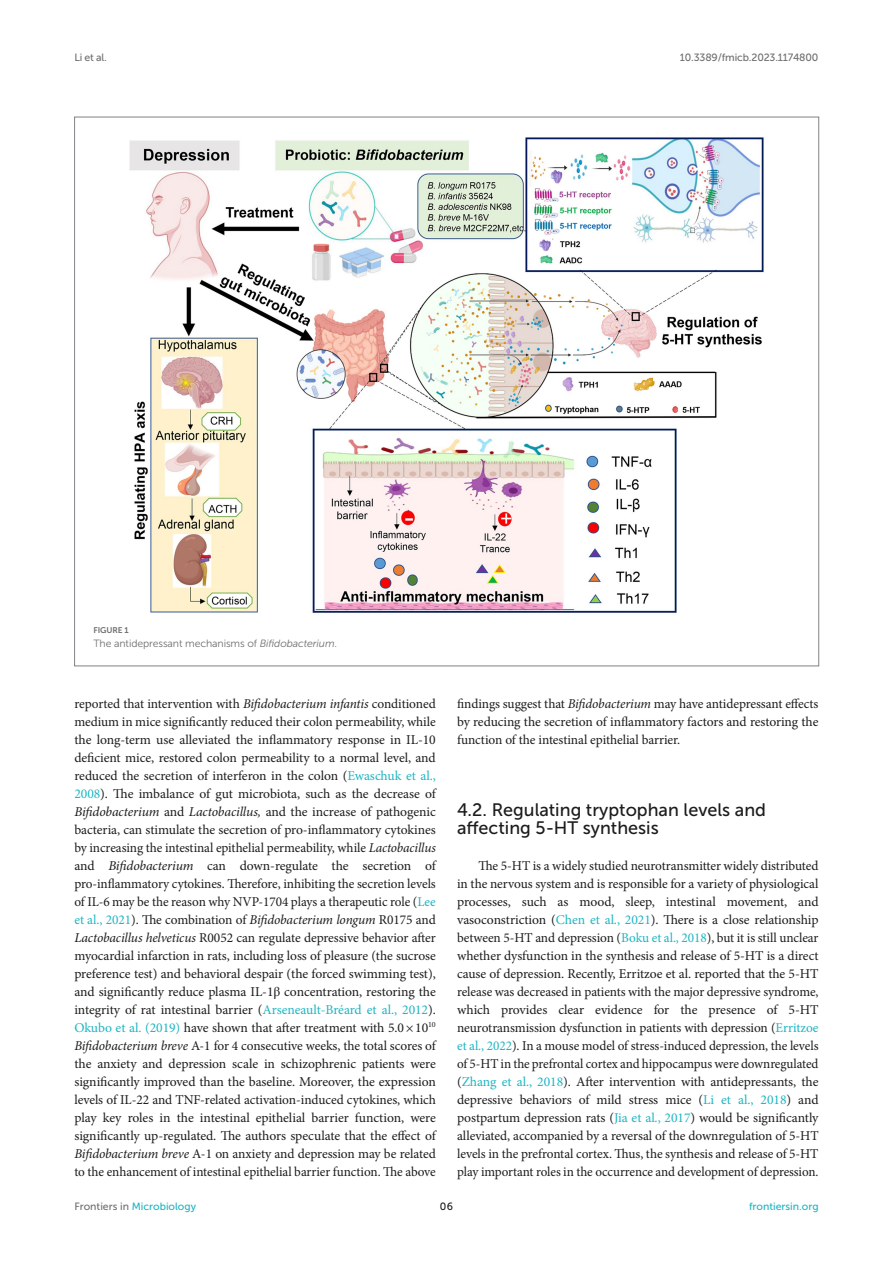
<style>
.page{position:relative;width:893px;height:1263px;background:#fff}
.page>*{position:absolute;margin:0;border:0;box-sizing:border-box;transform-origin:0 0}
.HEAD_2{font:18px/18px "Museo Sans 500";color:#1b1c1b}
.TEXT{font:13.5px/18px "Minion Pro";letter-spacing:-.005em;color:#1b1c1b;text-align:justify}
.TEXT_FLUSH{font:13.5px/18px "Minion Pro";letter-spacing:-.005em;color:#1b1c1b;text-align:justify}
.FIG_LEG{font:10.5px "Museo Sans 300";letter-spacing:-.01em;color:#706f70}
.t1{font:10.5px "Museo Sans 500";color:#1db5c3}
.t2{font:10.5px "Museo Sans 500";letter-spacing:-.015em;color:#706f70}
.t3{font:10.5px "Museo Sans 500";color:#1b1c1b}
.FIG_HD{font:8.25px "Museo Sans 700";letter-spacing:-.01em;color:#706f70}
.s1{font-style:italic}
.s2{color:#1db5c3}
.s3{font-family:"STIX General"}
.s4{color:#706f70}
</style>
<div class="page">
<img style="left:129px;top:137px;width:635px;height:476px">
<p class="t2" style="left:74px;top:51px;width:34px">Li et al.</p>
<p class="t2" style="left:680px;top:51px;width:140px">10.3389/fmicb.2023.1174800</p>
<p class="FIG_HD" style="left:94px;top:626px;width:37px">FIGURE 1</p>
<p class="FIG_LEG" style="left:94px;top:638px;width:245px">The antidepressant mechanisms of <span class="s1">Bifidobacterium</span>.</p>
<p class="TEXT" style="left:74px;top:695px;width:363px">reported that intervention with <span class="s1">Bifidobacterium infantis</span> conditioned medium in mice significantly reduced their colon permeability, while the long-term use alleviated the inflammatory response in IL-10 deficient mice, restored colon permeability to a normal level, and reduced the secretion of interferon in the colon (<span class="s2">Ewaschuk et al., 2008</span>). The imbalance of gut microbiota, such as the decrease of <span class="s1">Bifidobacterium</span> and <span class="s1">Lactobacillus,</span> and the increase of pathogenic bacteria, can stimulate the secretion of pro-inflammatory cytokines by increasing the intestinal epithelial permeability, while <span class="s1">Lactobacillus </span>and <span class="s1">Bifidobacterium</span> can down-regulate the secretion of pro-inflammatory cytokines. Therefore, inhibiting the secretion levels of IL-6 may be the reason why NVP-1704 plays a therapeutic role (<span class="s2">Lee et al., 2021</span>). The combination of <span class="s1">Bifidobacterium longum</span> R0175 and <span class="s1">Lactobacillus helveticus</span> R0052 can regulate depressive behavior after myocardial infarction in rats, including loss of pleasure (the sucrose preference test) and behavioral despair (the forced swimming test), and significantly reduce plasma IL-1<span class="s3">β</span> concentration, restoring the integrity of rat intestinal barrier (<span class="s2">Arseneault-Bréard et al., 2012</span>).<br><span class="s2">Okubo et al. (2019)</span> have shown that after treatment with 5.0×10<sup>10<br></sup><span class="s1">Bifidobacterium breve</span> A-1 for 4 consecutive weeks, the total scores of the anxiety and depression scale in schizophrenic patients were significantly improved than the baseline. Moreover, the expression levels of IL-22 and TNF-related activation-induced cytokines, which play key roles in the intestinal epithelial barrier function, were significantly up-regulated. The authors speculate that the effect of <span class="s1">Bifidobacterium breve</span> A-1 on anxiety and depression may be related to the enhancement of intestinal epithelial barrier function. The above</p>
<p class="TEXT" style="left:457px;top:695px;width:363px">findings suggest that <span class="s1">Bifidobacterium</span> may have antidepressant effects by reducing the secretion of inflammatory factors and restoring the function of the intestinal epithelial barrier.</p>
<p class="HEAD_2" style="left:457px;top:801px;width:310px">4.2. Regulating tryptophan levels and affecting 5-HT synthesis</p>
<p class="TEXT_FLUSH" style="left:457px;top:857px;width:363px;text-indent:21px">The 5-HT is a widely studied neurotransmitter widely distributed in the nervous system and is responsible for a variety of physiological processes, such as mood, sleep, intestinal movement, and vasoconstriction (<span class="s2">Chen et al., 2021</span>). There is a close relationship between 5-HT and depression (<span class="s2">Boku et al., 2018</span>), but it is still unclear whether dysfunction in the synthesis and release of 5-HT is a direct cause of depression. Recently, Erritzoe et al. reported that the 5-HT release was decreased in patients with the major depressive syndrome, which provides clear evidence for the presence of 5-HT neurotransmission dysfunction in patients with depression (<span class="s2">Erritzoe et al., 2022</span>). In a mouse model of stress-induced depression, the levels of 5-HT in the prefrontal cortex and hippocampus were downregulated (<span class="s2">Zhang et al., 2018</span>). After intervention with antidepressants, the depressive behaviors of mild stress mice (<span class="s2">Li et al., 2018</span>) and postpartum depression rats (<span class="s2">Jia et al., 2017</span>) would be significantly alleviated, accompanied by a reversal of the downregulation of 5-HT levels in the prefrontal cortex. Thus, the synthesis and release of 5-HT play important roles in the occurrence and development of depression.</p>
<p class="t1" style="left:74px;top:1200px;width:123px"><span class="s4">Frontiers in</span> Microbiology</p>
<p class="t3" style="left:440px;top:1200px;width:15px">06</p>
<p class="t1" style="left:749px;top:1200px;width:71px">frontiersin.org</p>
</div>
